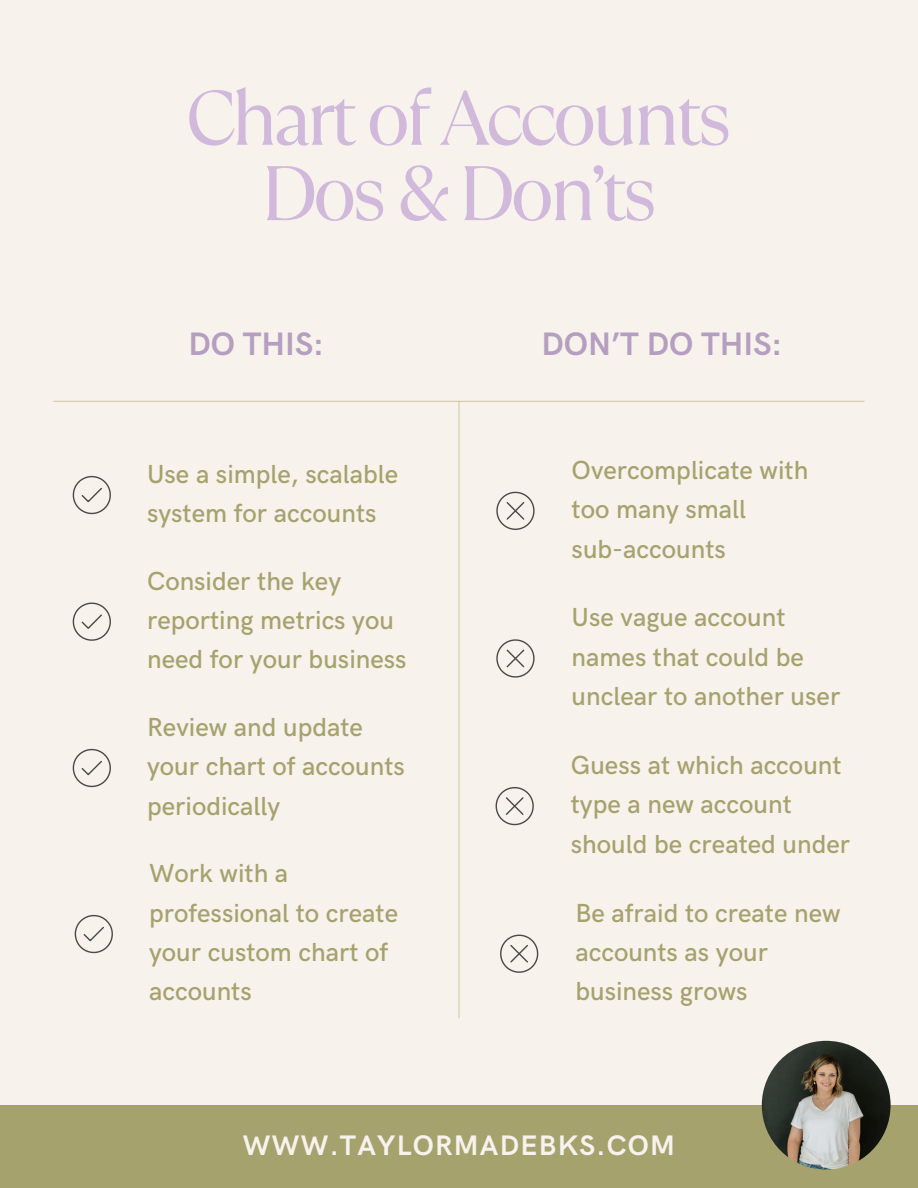
<style>
.page{position:relative;width:918px;height:1188px;background:#f7f2ec}
.page>*{position:absolute;margin:0;border:0;box-sizing:border-box;transform-origin:0 0}
.t1{font:77.1px/75.3px "TT Ramillas";letter-spacing:-.065em;color:#d1b9dc;text-align:center}
.t2{font:700 32.55px "HK Grotesk";color:#b59ec0}
.t3{font:700 28.35px "HK Grotesk";letter-spacing:.045em;color:#f7f2ec}
.t4{font:500 26.25px/39.3px "HK Grotesk";color:#a5a26e}
</style>
<div class="page">
<div style="left:0;top:1105px;width:918px;height:83px;background:#a5a26e"></div>
<hr style="left:53px;top:401px;width:812px;height:1px;background:#c0bd88">
<svg style="left:73px;top:476px;width:38px;height:38px"></svg>
<svg style="left:496px;top:492px;width:39px;height:38px"></svg>
<svg style="left:73px;top:603px;width:38px;height:38px"></svg>
<svg style="left:73px;top:749px;width:38px;height:38px"></svg>
<svg style="left:496px;top:639px;width:39px;height:39px"></svg>
<svg style="left:75px;top:915px;width:38px;height:38px"></svg>
<hr style="left:458px;top:401px;width:2px;height:617px;background:#c0bd88">
<svg style="left:496px;top:787px;width:38px;height:38px"></svg>
<svg style="left:500px;top:935px;width:38px;height:38px"></svg>
<img style="left:762px;top:1041px;width:129px;height:129px;border-radius:50%">
<p class="t1" style="left:186px;top:81px;width:548px">Chart of Accounts<br>Dos &amp; Don’ts</p>
<h1 class="t2" style="left:188px;top:326px;width:137px">DO THIS:</h1>
<h2 class="t2" style="left:541px;top:326px;width:242px">DON’T DO THIS:</h2>
<p class="t4" style="left:147px;top:455px;width:253px">Use a simple, scalable system for accounts</p>
<p class="t4" style="left:572px;top:451px;width:238px">Overcomplicate with too many small</p>
<p class="t4" style="left:572px;top:530px;width:156px">sub-accounts</p>
<p class="t4" style="left:147px;top:562px;width:261px">Consider the key reporting metrics you need for your business</p>
<p class="t4" style="left:572px;top:599px;width:270px">Use vague account names that could be unclear to another user</p>
<p class="t4" style="left:147px;top:708px;width:259px">Review and update your chart of accounts periodically</p>
<p class="t4" style="left:149px;top:855px;width:251px">Work with a professional to create your custom chart of accounts</p>
<p class="t4" style="left:571px;top:746px;width:281px">Guess at which account type a new account should be created under</p>
<p class="t4" style="left:575px;top:894px;width:267px">Be afraid to create new accounts as your business grows</p>
<h2 class="t3" style="left:243px;top:1130px;width:433px">WWW.TAYLORMADEBKS.COM</h2>
</div>
